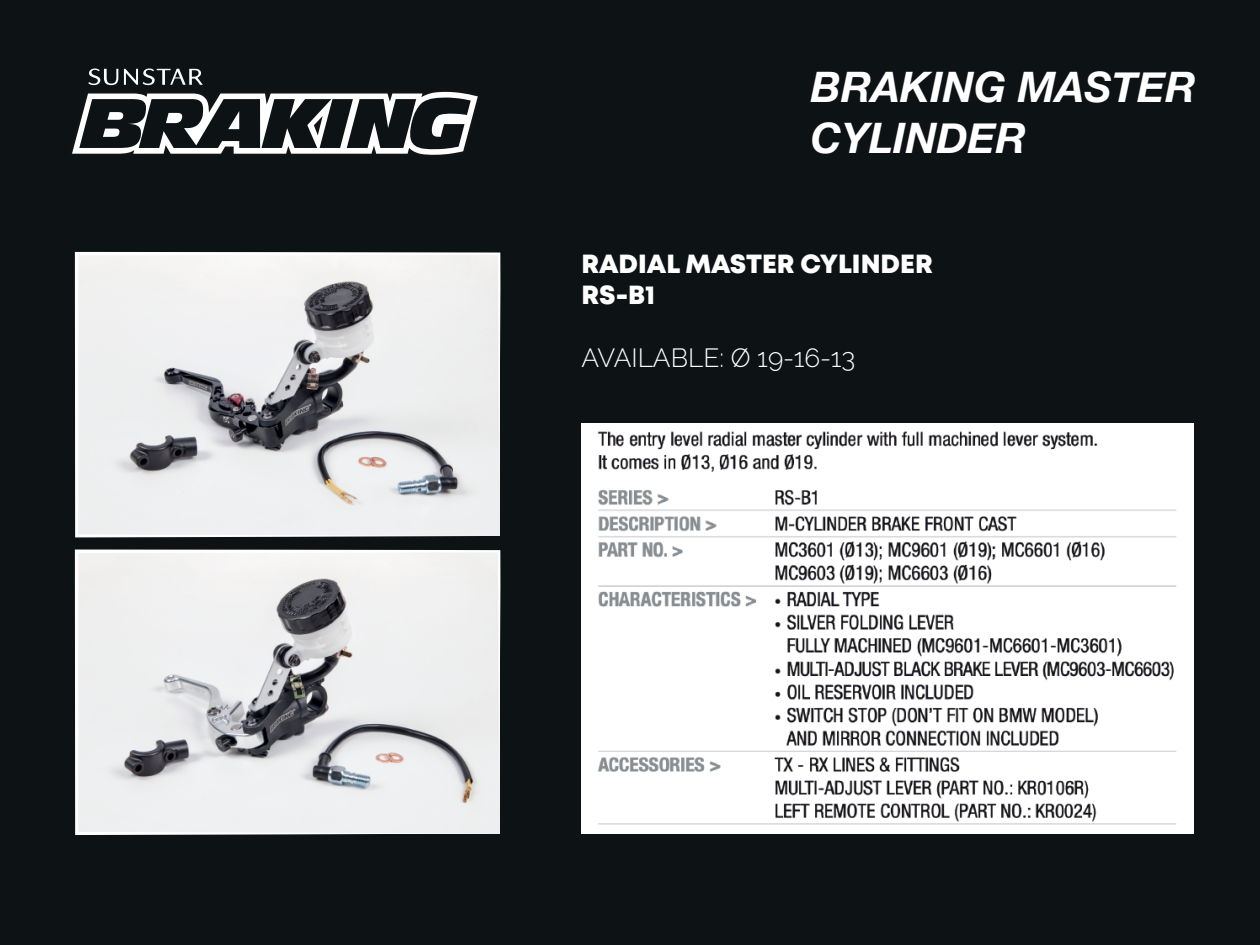
<style>
.page{position:relative;width:1260px;height:945px;background:#0d1214}
.page>*{position:absolute;margin:0;border:0;box-sizing:border-box;transform-origin:0 0}
.t1{font:italic 700 42px/50.4px "Helvetica Neue";color:#fff}
.t2{font:26.25px/31.5px "Mont Heavy DEMO";color:#fff}
.t3{font:300 26.25px "Raleway";color:#fff}
</style>
<div class="page">
<svg style="left:75px;top:252px;width:426px;height:285px;background:#d9d9da"></svg>
<svg style="left:75px;top:550px;width:426px;height:285px;background:#dbdbdd"></svg>
<img style="left:582px;top:423px;width:611px;height:411px">
<svg style="left:72px;top:68px;width:406px;height:87px"></svg>
<h1 class="t1" style="left:811px;top:63px;width:386px">BRAKING MASTER<br>CYLINDER</h1>
<p class="t2" style="left:581px;top:249px;width:353px">RADIAL MASTER CYLINDER<br>RS-B1</p>
<p class="t3" style="left:581px;top:343px;width:275px">AVAILABLE: Ø 19-16-13</p>
</div>
